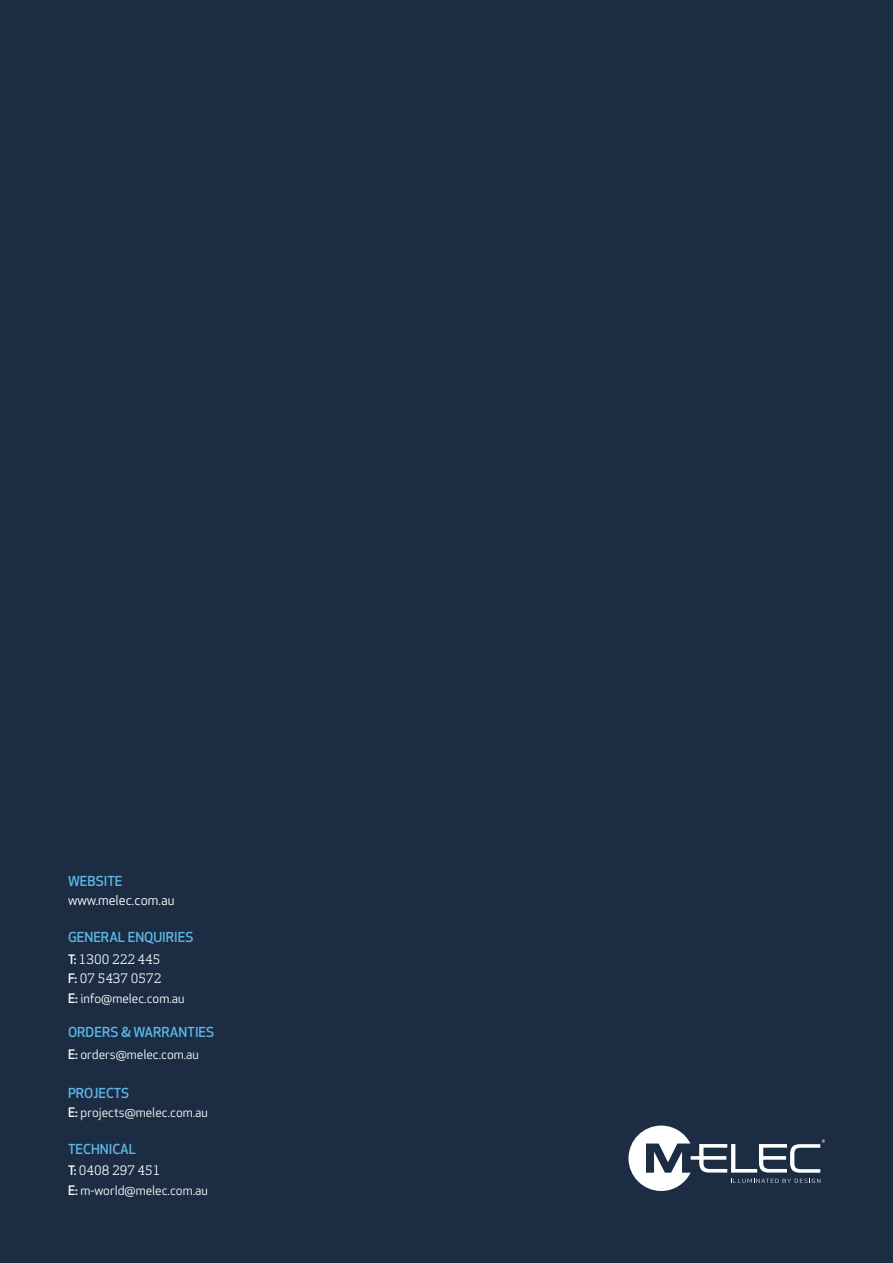
<style>
.page{position:relative;width:893px;height:1263px;background:#1b2c43}
.page>*{position:absolute;margin:0;border:0;box-sizing:border-box;transform-origin:0 0}
.t1{font:500 13.5px "Apex New";color:#5db6e6}
.t2{font:13.5px "Apex New";color:#fff}
.t3{font:12.75px "Apex New";color:#fff}
.t4{font:12.75px/19.5px "Apex Serif";color:#fff}
.s1{font-family:"Apex New";font-weight:500}
.s2{font-weight:500}
</style>
<div class="page">
<svg style="left:628px;top:1125px;width:197px;height:66px"></svg>
<p class="t1" style="left:68px;top:872px;width:56px">WEBSITE</p>
<p class="t2" style="left:68px;top:892px;width:108px">www.melec.com.au</p>
<p class="t1" style="left:68px;top:928px;width:127px">GENERAL ENQUIRIES</p>
<p class="t4" style="left:68px;top:949px;width:95px"><span class="s1">T:</span> 1300 222 445<br><span class="s1">F:</span> 07 5437 0572</p>
<p class="t3" style="left:68px;top:990px;width:118px"><span class="s2">E:</span> info@melec.com.au</p>
<p class="t1" style="left:68px;top:1023px;width:148px">ORDERS &amp; WARRANTIES</p>
<p class="t3" style="left:68px;top:1046px;width:132px"><span class="s2">E:</span> orders@melec.com.au</p>
<p class="t1" style="left:68px;top:1084px;width:63px">PROJECTS</p>
<p class="t3" style="left:68px;top:1104px;width:141px"><span class="s2">E:</span> projects@melec.com.au</p>
<p class="t1" style="left:68px;top:1140px;width:69px">TECHNICAL</p>
<p class="t4" style="left:68px;top:1161px;width:94px"><span class="s1">T:</span> 0408 297 451</p>
<p class="t3" style="left:68px;top:1182px;width:141px"><span class="s2">E:</span> m-world@melec.com.au</p>
</div>
